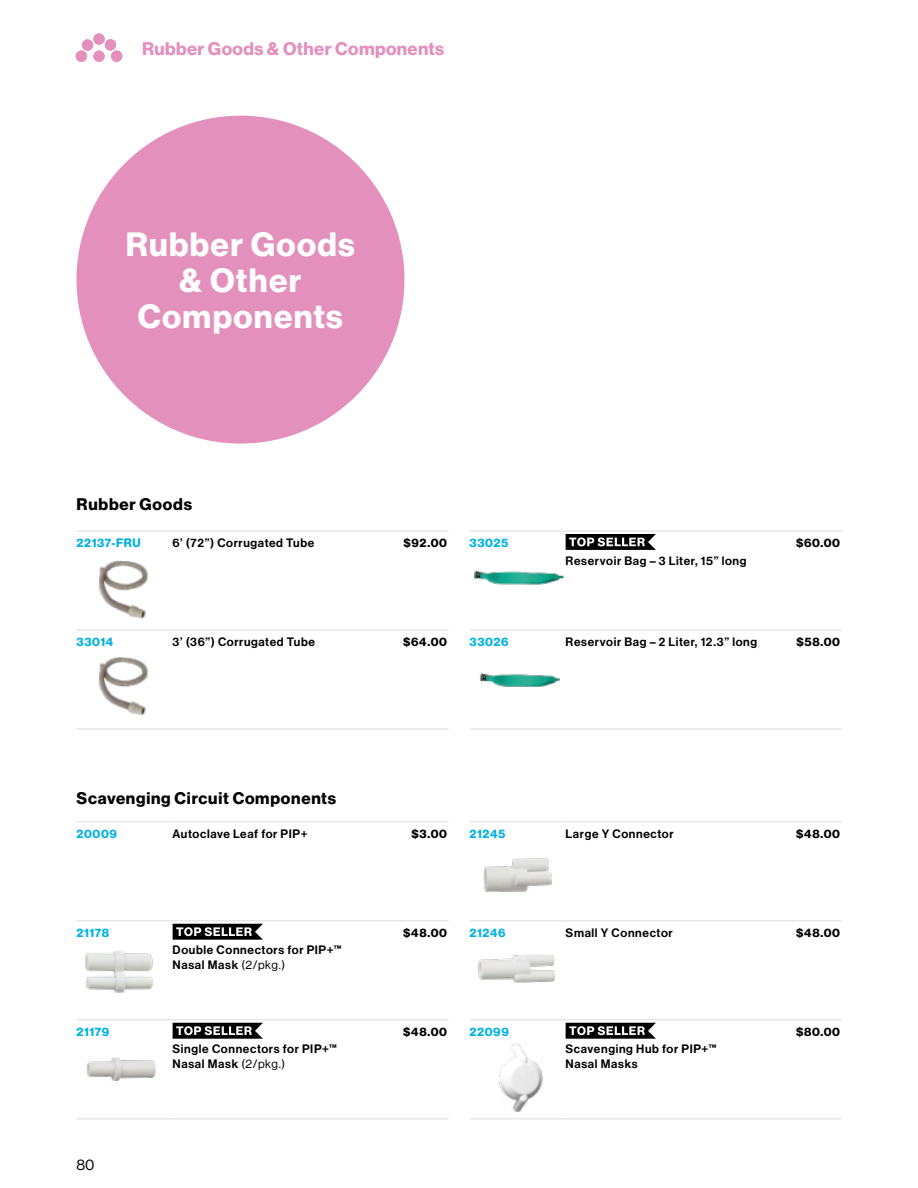
<style>
.page{position:relative;width:918px;height:1188px;background:#fff}
.page>*{position:absolute;margin:0;border:0;box-sizing:border-box;transform-origin:0 0}
.t1{font:33px/36px "N Haas Grotesk DS Pro 75 Bd";letter-spacing:.04em;color:#fff;text-align:center}
.t2{font:18px "N Haas Grotesk DS Pro 75 Bd";letter-spacing:.025em;color:#e390bd}
.t3{font:16.5px "N Haas Grotesk DS Pro 75 Bd";letter-spacing:.045em;color:#000}
.t4{font:15px "N Haas Grotesk DS Pro 55 Rg";color:#000}
.t5{font:12px/14.7px "N Haas Grotesk DS Pro 65 Md";letter-spacing:.055em;color:#000}
.t6{font:12px "N Haas Grotesk DS Pro 75 Bd";color:#000}
.t7{font:12px "N Haas Grotesk DS Pro 75 Bd";color:#00b2e2}
.s1{font-family:"N Haas Grotesk DS Pro 55 Rg"}
</style>
<div class="page">
<svg style="left:76px;top:40px;width:46px;height:22px"></svg>
<div style="left:76px;top:51px;width:11px;height:11px;background:#e390bd;border-radius:50%"></div>
<div style="left:105px;top:39px;width:11px;height:12px;background:#e390bd;border-radius:50%"></div>
<div style="left:111px;top:51px;width:11px;height:11px;background:#e390bd;border-radius:50%"></div>
<div style="left:82px;top:39px;width:11px;height:12px;background:#e390bd;border-radius:50%"></div>
<div style="left:93px;top:51px;width:12px;height:11px;background:#e390bd;border-radius:50%"></div>
<div style="left:93px;top:33px;width:12px;height:12px;background:#e390bd;border-radius:50%"></div>
<div style="left:77px;top:116px;width:327px;height:328px;background:#e390bd;border-radius:50%"></div>
<hr style="left:77px;top:530px;width:96px;height:2px;background:#e6e7e8">
<hr style="left:173px;top:530px;width:211px;height:2px;background:#e6e7e8">
<hr style="left:384px;top:530px;width:65px;height:2px;background:#e6e7e8">
<hr style="left:77px;top:629px;width:96px;height:2px;background:#e6e7e8">
<hr style="left:173px;top:629px;width:211px;height:2px;background:#e6e7e8">
<hr style="left:384px;top:629px;width:65px;height:2px;background:#e6e7e8">
<hr style="left:77px;top:728px;width:96px;height:2px;background:#e6e7e8">
<hr style="left:173px;top:728px;width:211px;height:2px;background:#e6e7e8">
<hr style="left:384px;top:728px;width:65px;height:2px;background:#e6e7e8">
<img style="left:98px;top:560px;width:50px;height:59px">
<img style="left:98px;top:657px;width:50px;height:58px">
<hr style="left:470px;top:530px;width:96px;height:2px;background:#e6e7e8">
<hr style="left:566px;top:530px;width:211px;height:2px;background:#e6e7e8">
<hr style="left:777px;top:530px;width:65px;height:2px;background:#e6e7e8">
<hr style="left:470px;top:629px;width:96px;height:2px;background:#e6e7e8">
<hr style="left:566px;top:629px;width:211px;height:2px;background:#e6e7e8">
<hr style="left:777px;top:629px;width:65px;height:2px;background:#e6e7e8">
<hr style="left:470px;top:728px;width:96px;height:2px;background:#e6e7e8">
<hr style="left:566px;top:728px;width:211px;height:2px;background:#e6e7e8">
<hr style="left:777px;top:728px;width:65px;height:2px;background:#e6e7e8">
<svg style="left:566px;top:534px;width:90px;height:16px"></svg>
<img style="left:474px;top:570px;width:89px;height:15px">
<img style="left:479px;top:673px;width:81px;height:14px">
<hr style="left:77px;top:821px;width:96px;height:1px;background:#e6e7e8">
<hr style="left:173px;top:821px;width:211px;height:1px;background:#e6e7e8">
<hr style="left:384px;top:821px;width:65px;height:1px;background:#e6e7e8">
<hr style="left:77px;top:920px;width:96px;height:1px;background:#e6e7e8">
<hr style="left:173px;top:920px;width:211px;height:1px;background:#e6e7e8">
<hr style="left:384px;top:920px;width:65px;height:1px;background:#e6e7e8">
<hr style="left:77px;top:1019px;width:96px;height:1px;background:#e6e7e8">
<hr style="left:173px;top:1019px;width:211px;height:1px;background:#e6e7e8">
<hr style="left:384px;top:1019px;width:65px;height:1px;background:#e6e7e8">
<hr style="left:77px;top:1118px;width:96px;height:1px;background:#e6e7e8">
<hr style="left:173px;top:1118px;width:211px;height:1px;background:#e6e7e8">
<hr style="left:384px;top:1118px;width:65px;height:1px;background:#e6e7e8">
<svg style="left:173px;top:924px;width:90px;height:16px"></svg>
<svg style="left:173px;top:1023px;width:90px;height:16px"></svg>
<img style="left:86px;top:950px;width:67px;height:43px">
<img style="left:86px;top:1058px;width:69px;height:23px">
<hr style="left:470px;top:821px;width:96px;height:1px;background:#e6e7e8">
<hr style="left:566px;top:821px;width:211px;height:1px;background:#e6e7e8">
<hr style="left:777px;top:821px;width:65px;height:1px;background:#e6e7e8">
<hr style="left:470px;top:920px;width:96px;height:1px;background:#e6e7e8">
<hr style="left:566px;top:920px;width:211px;height:1px;background:#e6e7e8">
<hr style="left:777px;top:920px;width:65px;height:1px;background:#e6e7e8">
<hr style="left:470px;top:1019px;width:96px;height:1px;background:#e6e7e8">
<hr style="left:566px;top:1019px;width:211px;height:1px;background:#e6e7e8">
<hr style="left:777px;top:1019px;width:65px;height:1px;background:#e6e7e8">
<hr style="left:470px;top:1118px;width:96px;height:1px;background:#e6e7e8">
<hr style="left:566px;top:1118px;width:211px;height:1px;background:#e6e7e8">
<hr style="left:777px;top:1118px;width:65px;height:1px;background:#e6e7e8">
<svg style="left:566px;top:1023px;width:90px;height:16px"></svg>
<img style="left:483px;top:858px;width:69px;height:34px">
<img style="left:478px;top:955px;width:77px;height:28px">
<img style="left:499px;top:1043px;width:44px;height:70px">
<h2 class="t2" style="left:142px;top:38px;width:304px">Rubber Goods &amp; Other Components</h2>
<h1 class="t1" style="left:126px;top:227px;width:231px">Rubber Goods &amp; Other<br>Components</h1>
<h3 class="t3" style="left:77px;top:494px;width:117px">Rubber Goods</h3>
<p class="t7" style="left:77px;top:536px;width:66px">22137-FRU</p>
<p class="t5" style="left:173px;top:536px;width:143px">6’ (72”) Corrugated Tube</p>
<p class="t6" style="left:404px;top:536px;width:45px">$92.00</p>
<p class="t7" style="left:470px;top:536px;width:40px">33025</p>
<p class="t5" style="left:566px;top:553px;width:182px">Reservoir Bag – 3 Liter, 15” long</p>
<p class="t6" style="left:796px;top:536px;width:46px">$60.00</p>
<p class="t7" style="left:77px;top:635px;width:38px">33014</p>
<p class="t5" style="left:173px;top:635px;width:144px">3’ (36”) Corrugated Tube</p>
<p class="t6" style="left:403px;top:635px;width:45px">$64.00</p>
<p class="t7" style="left:470px;top:635px;width:41px">33026</p>
<p class="t5" style="left:566px;top:635px;width:193px">Reservoir Bag – 2 Liter, 12.3” long</p>
<p class="t6" style="left:796px;top:635px;width:45px">$58.00</p>
<h3 class="t3" style="left:77px;top:789px;width:261px">Scavenging Circuit Components</h3>
<p class="t7" style="left:77px;top:827px;width:42px">20009</p>
<p class="t5" style="left:173px;top:826px;width:137px">Autoclave Leaf for PIP+</p>
<p class="t6" style="left:411px;top:827px;width:37px">$3.00</p>
<p class="t7" style="left:470px;top:827px;width:37px">21245</p>
<p class="t5" style="left:566px;top:826px;width:110px">Large Y Connector</p>
<p class="t6" style="left:796px;top:827px;width:45px">$48.00</p>
<p class="t7" style="left:77px;top:926px;width:34px">21178</p>
<p class="t7" style="left:77px;top:1025px;width:34px">21179</p>
<p class="t5" style="left:173px;top:943px;width:171px">Double Connectors for PIP+™<br>Nasal Mask <span class="s1">(2/pkg.)</span></p>
<p class="t5" style="left:173px;top:1042px;width:166px">Single Connectors for PIP+™<br>Nasal Mask <span class="s1">(2/pkg.)</span></p>
<p class="t6" style="left:403px;top:926px;width:45px">$48.00</p>
<p class="t7" style="left:470px;top:926px;width:37px">21246</p>
<p class="t5" style="left:566px;top:925px;width:109px">Small Y Connector</p>
<p class="t6" style="left:796px;top:926px;width:45px">$48.00</p>
<p class="t6" style="left:403px;top:1025px;width:45px">$48.00</p>
<p class="t7" style="left:470px;top:1025px;width:41px">22099</p>
<p class="t5" style="left:566px;top:1042px;width:152px">Scavenging Hub for PIP+™<br>Nasal Masks</p>
<p class="t6" style="left:796px;top:1025px;width:45px">$80.00</p>
<p class="t4" style="left:77px;top:1156px;width:19px">80</p>
</div>
